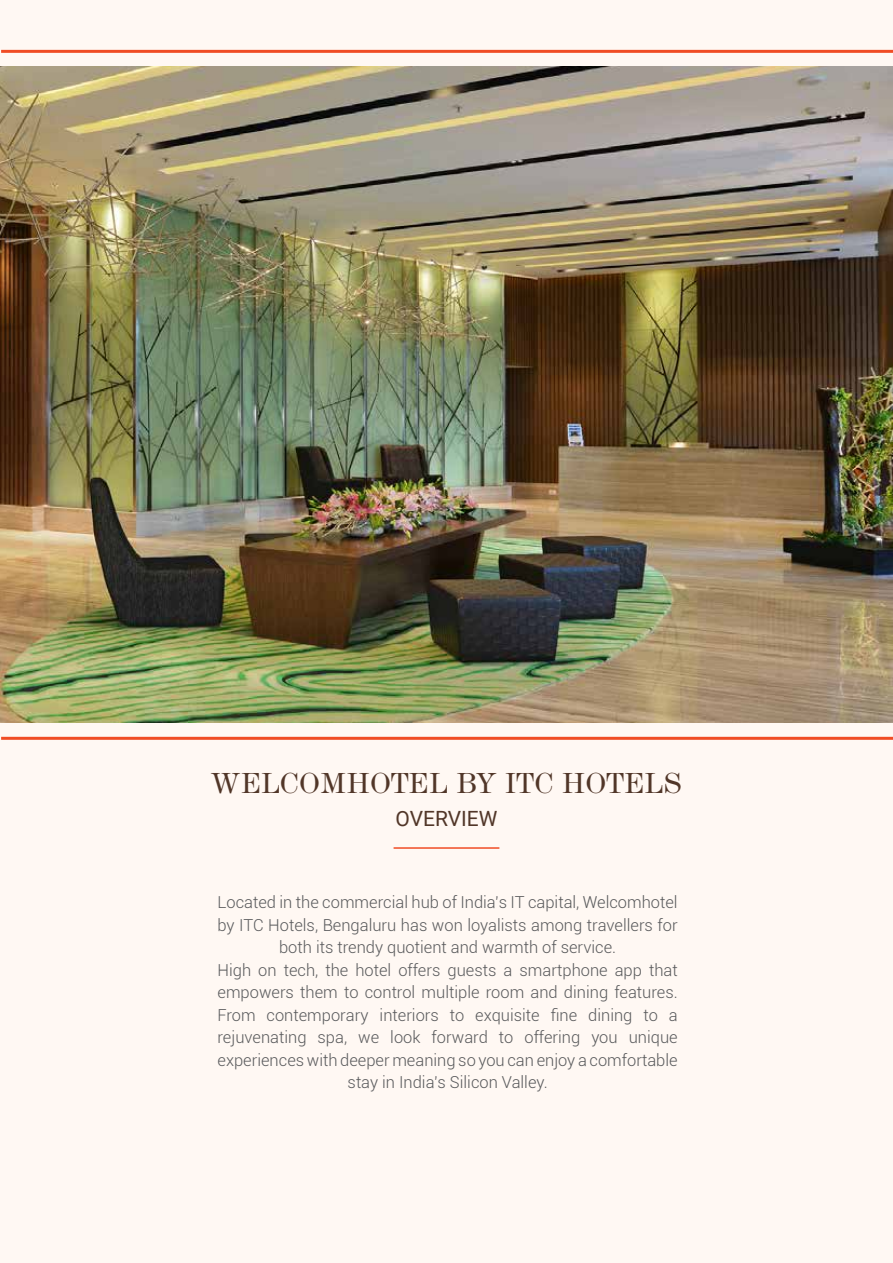
<style>
.page{position:relative;width:893px;height:1263px;background:#fff8f3}
.page>*{position:absolute;margin:0;border:0;box-sizing:border-box;transform-origin:0 0}
.t1{font:300 30px "ITC Modern No.216 W01";color:#513628}
.t2{font:21px "Roboto";color:#513628}
.t3{font:300 16.5px/22.5px "Roboto";color:#58595b;text-align:center}
</style>
<div class="page">
<img style="left:0;top:67px;width:893px;height:656px">
<hr style="left:1px;top:50px;width:892px;height:3px;background:#f04c24">
<hr style="left:1px;top:737px;width:892px;height:3px;background:#f04c24">
<hr style="left:394px;top:847px;width:105px;height:2px;background:#f04c24">
<h1 class="t1" style="left:211px;top:766px;width:473px">WELCOMHOTEL BY ITC HOTELS</h1>
<p class="t2" style="left:396px;top:803px;width:103px">OVERVIEW</p>
<p class="t3" style="left:217px;top:890px;width:462px">Located in the commercial hub of India’s IT capital, Welcomhotel by ITC Hotels, Bengaluru has won loyalists among travellers for both its trendy quotient and warmth of service.<br>High on tech, the hotel offers guests a smartphone app that empowers them to control multiple room and dining features.<br>From contemporary interiors to exquisite fine dining to a rejuvenating spa, we look forward to offering you unique experiences with deeper meaning so you can enjoy a comfortable stay in India’s Silicon Valley.</p>
</div>
